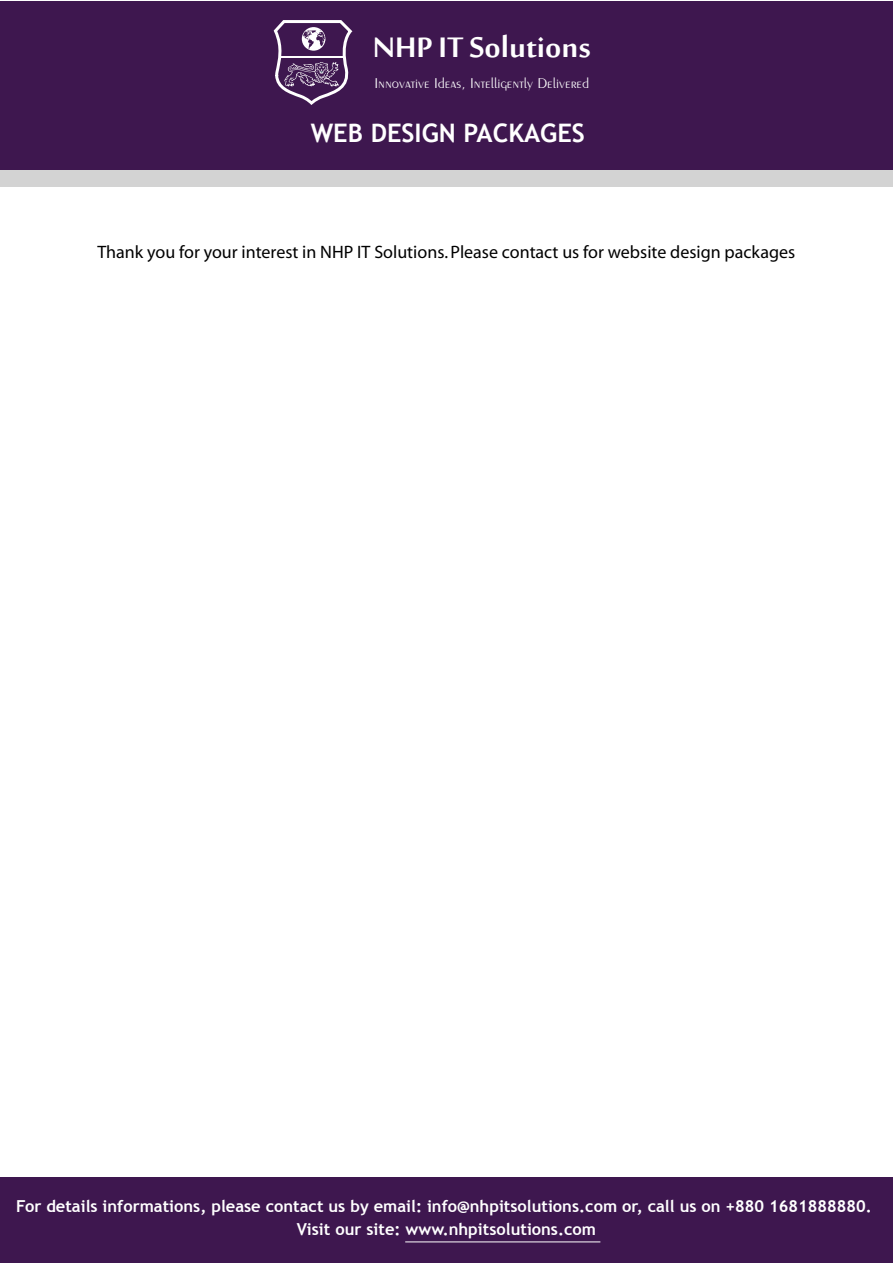
<style>
.page{position:relative;width:893px;height:1263px;background:#fff}
.page>*{position:absolute;margin:0;border:0;box-sizing:border-box;transform-origin:0 0}
.t1{font:700 39px "Sakkal Majalla";color:#fff}
.t2{font:700 25.5px "Trebuchet MS";color:#fff}
.t3{font:18px "Myriad";color:#000}
.t4{font:700 16.5px/22.5px "Trebuchet MS";color:#fff;text-align:center}
.t5{font:300 15px "Exotic 350 BT";color:#fff}
</style>
<div class="page">
<div style="left:0;top:2px;width:893px;height:1261px;background:#3e174f"></div>
<div style="left:0;top:184px;width:893px;height:992px;background:#fff"></div>
<hr style="left:405px;top:1241px;width:195px;height:1px;background:#fff">
<svg style="left:273px;top:20px;width:80px;height:85px"></svg>
<div style="left:0;top:170px;width:893px;height:17px;background:#d3d3d3"></div>
<h1 class="t1" style="left:373px;top:26px;width:219px">NHP IT Solutions</h1>
<p class="t5" style="left:374px;top:74px;width:216px">Innovative Ideas, Intelligently Delivered</p>
<h2 class="t2" style="left:311px;top:117px;width:276px">WEB DESIGN PACKAGES</h2>
<p class="t3" style="left:98px;top:243px;width:699px">Thank you for your interest in NHP IT Solutions. Please contact us for website design packages</p>
<p class="t4" style="left:16px;top:1195px;width:857px">For details informations, please contact us by email: info@nhpitsolutions.com or, call us on +880 1681888880.<br>Visit our site: www.nhpitsolutions.com</p>
</div>
